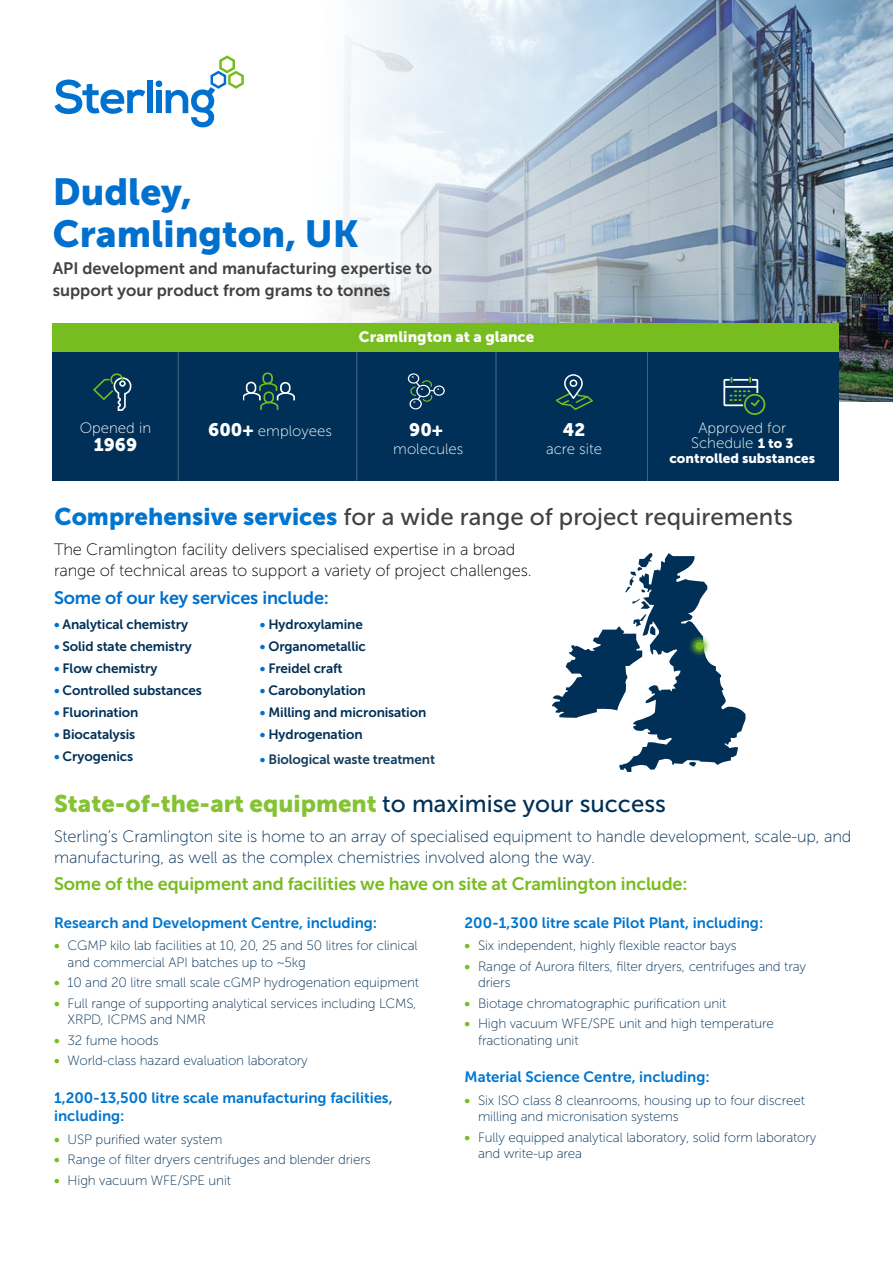
<style>
.page{position:relative;width:893px;height:1263px;background:#fff}
.page>*{position:absolute;margin:0;border:0;box-sizing:border-box;transform-origin:0 0}
.t1{font:37.5px/42px "Museo Sans 900";color:#0070ce}
.t2{font:24px "Museo Sans 500";color:#414042}
.t3{font:24px "Museo Sans 900";color:#85c335}
.t4{font:18px "Museo Sans 700";letter-spacing:-.01em;color:#78bd1f}
.t5{font:18px "Museo Sans 700";letter-spacing:-.01em;color:#0070ce}
.t6{font:18px "Museo Sans 900";color:#fff}
.t7{font:16.5px/21px "Museo Sans 100";letter-spacing:-.01em;color:#003057}
.t8{font:16.5px/21px "Museo Sans 100";letter-spacing:-.01em;color:#000}
.t9{font:16.5px/21.8px "Museo Sans 700";color:#414042}
.t10{font:15px/18px "Museo Sans 700";color:#0075cf}
.t11{font:15px/15px "Museo Sans 100";color:#fff;text-align:center}
.t12{font:15px "Museo Sans 900";color:#fff}
.t13{font:13.5px/16.5px "Museo Sans 100";letter-spacing:-.01em;color:#003057}
.t14{font:13.5px "Museo Sans 700";letter-spacing:-.01em;color:#003057}
.t15{font:13.5px "Museo Sans 700";letter-spacing:-.01em;color:#133d5e}
.t16{font:13.5px "Museo Sans 900";color:#fff}
.s1{font-family:"Museo Sans 900";font-size:18px}
.s2{font-family:"Museo Sans 900";font-size:13.5px}
.s3{font-family:"Museo Sans 900";color:#0075cf}
.s4{color:#0070ce}
.s5{font-family:"Museo Sans 500";color:#003057}
.s6{font-family:"Museo Sans 700";color:#78bd1f}
</style>
<div class="page">
<img style="left:199px;top:0;width:694px;height:402px">
<svg style="left:54px;top:80px;width:91px;height:34px"></svg>
<div style="left:147px;top:81px;width:6px;height:32px;background:#0071ce"></div>
<svg style="left:156px;top:55px;width:88px;height:72px"></svg>
<div style="left:53px;top:328px;width:786px;height:153px;background:#003057"></div>
<div style="left:408px;top:373px;width:11px;height:11px;border:1px solid #fff;border-radius:50%"></div>
<div style="left:410px;top:398px;width:12px;height:11px;border:1px solid #fff;border-radius:50%"></div>
<div style="left:433px;top:385px;width:12px;height:11px;border:1px solid #fff;border-radius:50%"></div>
<svg style="left:410px;top:376px;width:29px;height:27px"></svg>
<div style="left:744px;top:394px;width:21px;height:21px;border:2px solid #76bc21;border-radius:50%"></div>
<svg style="left:723px;top:377px;width:39px;height:31px"></svg>
<svg style="left:243px;top:372px;width:52px;height:38px"></svg>
<hr style="left:496px;top:328px;width:1px;height:153px;background:#fff">
<hr style="left:647px;top:328px;width:1px;height:153px;background:#fff">
<hr style="left:357px;top:328px;width:1px;height:153px;background:#fff">
<hr style="left:178px;top:328px;width:1px;height:153px;background:#fff">
<svg style="left:93px;top:373px;width:39px;height:38px"></svg>
<svg style="left:555px;top:374px;width:38px;height:36px"></svg>
<div style="left:53px;top:323px;width:786px;height:29px;background:#78bd1f"></div>
<svg style="left:552px;top:553px;width:194px;height:219px"></svg>
<svg style="left:688px;top:634px;width:23px;height:23px"></svg>
<h1 class="t1" style="left:53px;top:171px;width:307px">Dudley,<br>Cramlington, UK</h1>
<p class="t9" style="left:53px;top:258px;width:381px">API development and manufacturing expertise to support your product from grams to tonnes</p>
<p class="t11" style="left:80px;top:421px;width:73px">Opened in</p>
<h3 class="t6" style="left:94px;top:435px;width:45px">1969</h3>
<p class="t12" style="left:359px;top:328px;width:177px">Cramlington at a glance</p>
<p class="t11" style="left:208px;top:423px;width:125px"><span class="s1">600+</span> employees</p>
<h3 class="t6" style="left:409px;top:419px;width:35px">90+</h3>
<p class="t11" style="left:393px;top:441px;width:72px">molecules</p>
<h3 class="t6" style="left:563px;top:419px;width:24px">42</h3>
<p class="t11" style="left:546px;top:441px;width:58px">acre site</p>
<p class="t11" style="left:691px;top:421px;width:104px">Approved for<br>Schedule <span class="s2">1 to 3</span></p>
<p class="t16" style="left:669px;top:451px;width:147px">controlled substances</p>
<h2 class="t2" style="left:54px;top:503px;width:740px"><span class="s3">Comprehensive services</span> for a wide range of project requirements</h2>
<p class="t8" style="left:54px;top:539px;width:479px">The Cramlington facility delivers specialised expertise in a broad range of technical areas to support a variety of project challenges.</p>
<h3 class="t5" style="left:54px;top:588px;width:277px">Some of our key services include:</h3>
<p class="t14" style="left:54px;top:617px;width:136px"><span class="s4">•</span> Analytical chemistry</p>
<p class="t14" style="left:54px;top:639px;width:139px"><span class="s4">•</span> Solid state chemistry</p>
<p class="t14" style="left:54px;top:661px;width:105px"><span class="s4">•</span> Flow chemistry</p>
<p class="t14" style="left:54px;top:683px;width:150px"><span class="s4">•</span> Controlled substances</p>
<p class="t14" style="left:54px;top:705px;width:86px"><span class="s4">•</span> Fluorination</p>
<p class="t14" style="left:54px;top:727px;width:83px"><span class="s4">•</span> Biocatalysis</p>
<p class="t14" style="left:54px;top:749px;width:81px"><span class="s4">•</span> Cryogenics</p>
<p class="t14" style="left:260px;top:617px;width:105px"><span class="s4">•</span> Hydroxylamine</p>
<p class="t14" style="left:260px;top:639px;width:108px"><span class="s4">•</span> Organometallic</p>
<p class="t14" style="left:260px;top:661px;width:84px"><span class="s4">•</span> Freidel craft</p>
<p class="t14" style="left:260px;top:683px;width:107px"><span class="s4">•</span> Carobonylation</p>
<p class="t14" style="left:260px;top:705px;width:168px"><span class="s4">•</span> Milling and micronisation</p>
<p class="t14" style="left:260px;top:727px;width:104px"><span class="s4">•</span> Hydrogenation</p>
<p class="t15" style="left:260px;top:752px;width:177px"><span class="s4">•</span> Biological waste treatment</p>
<h2 class="t3" style="left:54px;top:790px;width:613px">State-of-the-art equipment <span class="s5">to maximise your success</span></h2>
<p class="t7" style="left:54px;top:825px;width:799px">Sterling’s Cramlington site is home to an array of specialised equipment to handle development, scale-up, and manufacturing, as well as the complex chemistries involved along the way.</p>
<h3 class="t4" style="left:54px;top:874px;width:635px">Some of the equipment and facilities we have on site at Cramlington include:</h3>
<p class="t10" style="left:54px;top:914px;width:325px">Research and Development Centre, including:</p>
<p class="t13" style="left:68px;top:937px;width:351px;text-indent:-14px"><span class="s6">•</span> CGMP kilo lab facilities at 10, 20, 25 and 50 litres for clinical and commercial API batches up to ~5kg</p>
<p class="t13" style="left:54px;top:974px;width:366px"><span class="s6">•</span> 10 and 20 litre small scale cGMP hydrogenation equipment</p>
<p class="t13" style="left:68px;top:995px;width:350px;text-indent:-14px"><span class="s6">•</span> Full range of supporting analytical services including LCMS,<br>XRPD, ICPMS and NMR</p>
<p class="t13" style="left:54px;top:1032px;width:106px"><span class="s6">•</span> 32 fume hoods</p>
<p class="t13" style="left:54px;top:1053px;width:255px"><span class="s6">•</span> World-class hazard evaluation laboratory</p>
<p class="t10" style="left:54px;top:1089px;width:340px">1,200-13,500 litre scale manufacturing facilities, including:</p>
<p class="t13" style="left:54px;top:1131px;width:170px"><span class="s6">•</span> USP purified water system</p>
<p class="t13" style="left:54px;top:1151px;width:318px"><span class="s6">•</span> Range of filter dryers centrifuges and blender driers</p>
<p class="t13" style="left:54px;top:1172px;width:178px"><span class="s6">•</span> High vacuum WFE/SPE unit</p>
<p class="t10" style="left:464px;top:914px;width:300px">200-1,300 litre scale Pilot Plant, including:</p>
<p class="t13" style="left:464px;top:937px;width:274px"><span class="s6">•</span> Six independent, highly flexible reactor bays</p>
<p class="t13" style="left:478px;top:958px;width:330px;text-indent:-14px"><span class="s6">•</span> Range of Aurora filters, filter dryers, centrifuges and tray driers</p>
<p class="t13" style="left:464px;top:995px;width:263px"><span class="s6">•</span> Biotage chromatographic purification unit</p>
<p class="t13" style="left:478px;top:1015px;width:297px;text-indent:-14px"><span class="s6">•</span> High vacuum WFE/SPE unit and high temperature fractionating unit</p>
<p class="t10" style="left:464px;top:1068px;width:247px">Material Science Centre, including:</p>
<p class="t13" style="left:478px;top:1092px;width:328px;text-indent:-14px"><span class="s6">•</span> Six ISO class 8 cleanrooms, housing up to four discreet milling and micronisation systems</p>
<p class="t13" style="left:478px;top:1129px;width:340px;text-indent:-14px"><span class="s6">•</span> Fully equipped analytical laboratory, solid form laboratory and write-up area</p>
</div>
